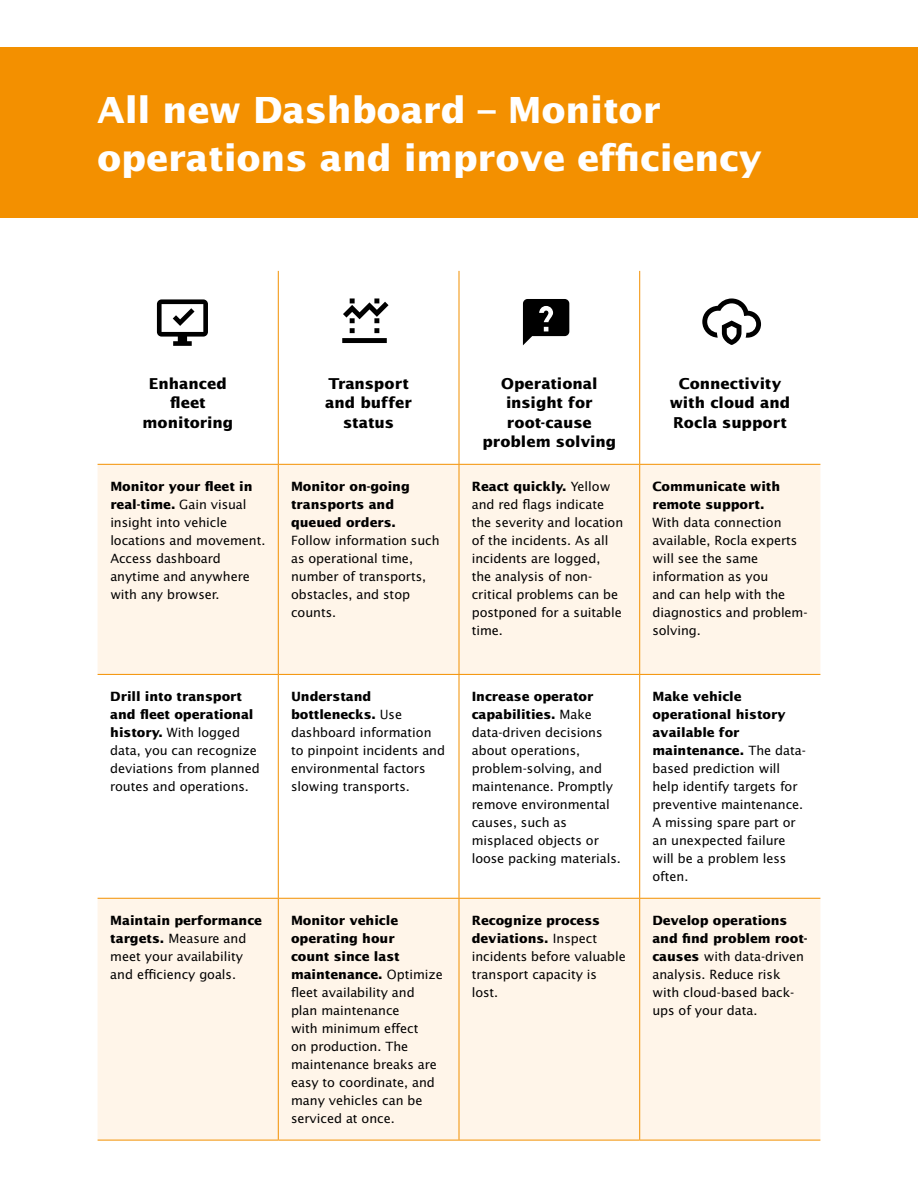
<style>
.page{position:relative;width:918px;height:1188px;background:#fff}
.page>*{position:absolute;margin:0;border:0;box-sizing:border-box;transform-origin:0 0}
.t1{font:700 36px/48px "Lucida Sans Std";letter-spacing:-.005em;color:#fff}
.t2{font:700 15px/19.5px "Lucida Sans Std";color:#000;text-align:center}
.t3{font:12.75px/18px "Lucida Sans Std";letter-spacing:-.005em;color:#000}
.t4{font:700 12.75px/18px "Lucida Sans Std";letter-spacing:-.005em;color:#000}
.s1{font-weight:700}
</style>
<div class="page">
<div style="left:0;top:48px;width:918px;height:170px;background:#f39000"></div>
<svg style="left:98px;top:465px;width:722px;height:675px;fill:#fff5e9"></svg>
<hr style="left:278px;top:271px;width:1px;height:193px;background:#f39000">
<hr style="left:459px;top:271px;width:1px;height:193px;background:#f39000">
<hr style="left:639px;top:271px;width:1px;height:193px;background:#f39000">
<hr style="left:98px;top:464px;width:180px;height:1px;background:#f39000">
<hr style="left:278px;top:464px;width:181px;height:1px;background:#f39000">
<hr style="left:278px;top:465px;width:1px;height:209px;background:#f39000">
<hr style="left:459px;top:464px;width:181px;height:1px;background:#f39000">
<hr style="left:459px;top:465px;width:1px;height:209px;background:#f39000">
<hr style="left:640px;top:464px;width:180px;height:1px;background:#f39000">
<hr style="left:639px;top:465px;width:1px;height:209px;background:#f39000">
<hr style="left:98px;top:674px;width:180px;height:1px;background:#f39000">
<hr style="left:278px;top:674px;width:181px;height:1px;background:#f39000">
<hr style="left:278px;top:675px;width:1px;height:223px;background:#f39000">
<hr style="left:459px;top:674px;width:181px;height:1px;background:#f39000">
<hr style="left:459px;top:675px;width:1px;height:223px;background:#f39000">
<hr style="left:640px;top:674px;width:180px;height:1px;background:#f39000">
<hr style="left:639px;top:675px;width:1px;height:223px;background:#f39000">
<hr style="left:98px;top:898px;width:180px;height:1px;background:#f39000">
<hr style="left:278px;top:898px;width:181px;height:1px;background:#f39000">
<hr style="left:278px;top:899px;width:1px;height:241px;background:#f39000">
<hr style="left:459px;top:898px;width:181px;height:1px;background:#f39000">
<hr style="left:459px;top:899px;width:1px;height:241px;background:#f39000">
<hr style="left:640px;top:898px;width:180px;height:1px;background:#f39000">
<hr style="left:639px;top:899px;width:1px;height:241px;background:#f39000">
<hr style="left:98px;top:1140px;width:180px;height:1px;background:#f39000">
<hr style="left:278px;top:1140px;width:181px;height:1px;background:#f39000">
<hr style="left:459px;top:1140px;width:181px;height:1px;background:#f39000">
<hr style="left:640px;top:1140px;width:180px;height:1px;background:#f39000">
<svg style="left:157px;top:299px;width:51px;height:47px"></svg>
<svg style="left:342px;top:298px;width:47px;height:45px"></svg>
<svg style="left:523px;top:299px;width:46px;height:46px"></svg>
<svg style="left:702px;top:298px;width:59px;height:47px"></svg>
<h1 class="t1" style="left:97px;top:86px;width:666px">All new Dashboard – Monitor operations and improve efficiency</h1>
<p class="t2" style="left:143px;top:374px;width:92px">Enhanced fleet monitoring</p>
<p class="t2" style="left:325px;top:374px;width:88px">Transport and buffer status</p>
<p class="t2" style="left:482px;top:374px;width:136px">Operational insight for root-cause problem solving</p>
<p class="t2" style="left:670px;top:374px;width:122px">Connectivity with cloud and<br>Rocla support</p>
<p class="t3" style="left:110px;top:478px;width:157px"><span class="s1">Monitor your fleet in real-time.</span> Gain visual insight into vehicle locations and movement.<br>Access dashboard anytime and anywhere with any browser.</p>
<p class="t4" style="left:291px;top:478px;width:120px">Monitor on-going transports and queued orders.</p>
<p class="t3" style="left:472px;top:478px;width:153px"><span class="s1">React quickly.</span> Yellow and red flags indicate the severity and location of the incidents. As all incidents are logged,<br>the analysis of non&shy;critical problems can be postponed for a suitable time.</p>
<p class="t4" style="left:652px;top:478px;width:129px">Communicate with remote support.</p>
<p class="t3" style="left:652px;top:514px;width:157px">With data connection available, Rocla experts will see the same information as you<br>and can help with the diagnostics and problem&shy;solving.</p>
<p class="t3" style="left:291px;top:532px;width:150px">Follow information such as operational time, number of transports, obstacles, and stop counts.</p>
<p class="t3" style="left:110px;top:688px;width:151px"><span class="s1">Drill into transport and fleet operational history.</span> With logged data, you can recognize deviations from planned routes and operations.</p>
<p class="t3" style="left:291px;top:688px;width:156px"><span class="s1">Understand bottlenecks.</span> Use dashboard information to pinpoint incidents and environmental factors slowing transports.</p>
<p class="t3" style="left:472px;top:688px;width:151px"><span class="s1">Increase operator capabilities.</span> Make data-driven decisions about operations, problem-solving, and maintenance. Promptly remove environmental causes, such as misplaced objects or loose packing materials.</p>
<p class="t3" style="left:652px;top:688px;width:155px"><span class="s1">Make vehicle operational history available for maintenance.</span> The data&shy;based prediction will help identify targets for preventive maintenance.<br>A missing spare part or an unexpected failure will be a problem less often.</p>
<p class="t3" style="left:110px;top:912px;width:153px"><span class="s1">Maintain performance targets.</span> Measure and meet your availability and efficiency goals.</p>
<p class="t3" style="left:291px;top:912px;width:153px"><span class="s1">Monitor vehicle operating hour<br>count since last maintenance.</span> Optimize fleet availability and plan maintenance<br>with minimum effect<br>on production. The maintenance breaks are easy to coordinate, and many vehicles can be serviced at once.</p>
<p class="t3" style="left:472px;top:912px;width:156px"><span class="s1">Recognize process deviations.</span> Inspect incidents before valuable transport capacity is lost.</p>
<p class="t3" style="left:652px;top:912px;width:157px"><span class="s1">Develop operations and find problem root&shy;causes</span> with data-driven analysis. Reduce risk with cloud-based back&shy;ups of your data.</p>
</div>
